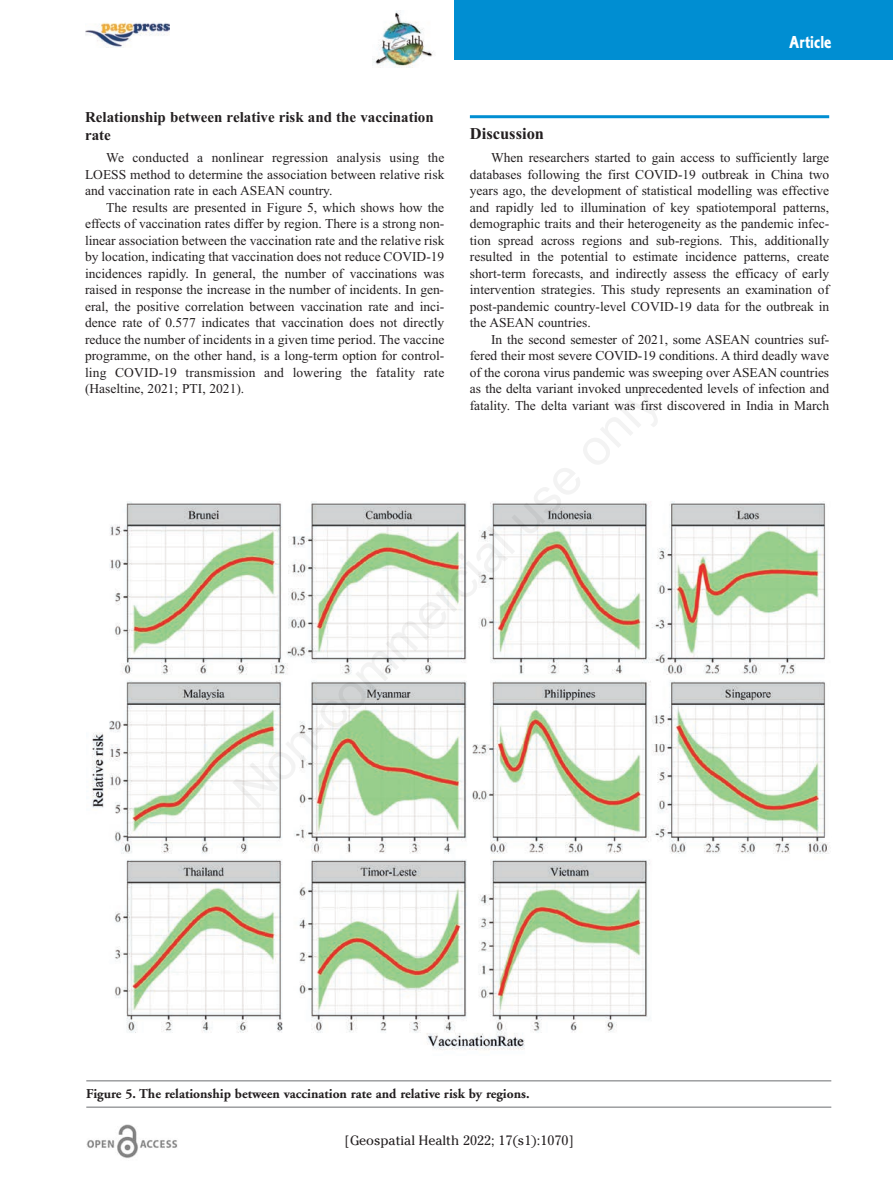
<style>
.page{position:relative;width:893px;height:1191px;background:#fff}
.page>*{position:absolute;margin:0;border:0;box-sizing:border-box;transform-origin:0 0}
.t1{font:18px "Corinthian Bold Condensed Plain";color:#fff}
.t2{font:700 16.5px "Times New Roman";color:#231f20}
.t3{font:700 15px/18.3px "Times New Roman";color:#231f20}
.t4{font:13.5px/16.5px "Times New Roman";color:#231f20;text-align:justify}
.t5{font:700 13.5px "Adobe Garamond";color:#231f20}
.t6{font:13.5px "Cheltenham";color:#231f20}
</style>
<div class="page">
<div style="left:454px;top:0;width:439px;height:60px;background:#008ed2"></div>
<img style="left:373px;top:11px;width:60px;height:57px">
<hr style="left:470px;top:115px;width:359px;height:3px;background:#008ed2">
<img style="left:86px;top:1124px;width:92px;height:35px">
<img style="left:85px;top:22px;width:84px;height:25px">
<hr style="left:86px;top:1080px;width:745px;height:1px;background:#6c6d70">
<hr style="left:86px;top:1106px;width:745px;height:1px;background:#6c6d70">
<img style="left:92px;top:501px;width:738px;height:549px">
<p class="t3" style="left:85px;top:108px;width:350px">Relationship between relative risk and the vaccination rate</p>
<p class="t4" style="left:85px;top:149px;width:361px;text-indent:21px">We conducted a nonlinear regression analysis using the LOESS method to determine the association between relative risk and vaccination rate in each ASEAN country.</p>
<p class="t4" style="left:85px;top:199px;width:361px;text-indent:21px">The results are presented in Figure 5, which shows how the effects of vaccination rates differ by region. There is a strong non&shy;linear association between the vaccination rate and the relative risk by location, indicating that vaccination does not reduce COVID-19 incidences rapidly. In general, the number of vaccinations was raised in response the increase in the number of incidents. In gen&shy;eral, the positive correlation between vaccination rate and inci&shy;dence rate of 0.577 indicates that vaccination does not directly reduce the number of incidents in a given time period. The vaccine programme, on the other hand, is a long-term option for control&shy;ling COVID-19 transmission and lowering the fatality rate (Haseltine, 2021; PTI, 2021).</p>
<h1 class="t1" style="left:789px;top:36px;width:44px">Article</h1>
<p class="t2" style="left:470px;top:124px;width:76px">Discussion</p>
<p class="t4" style="left:470px;top:149px;width:361px;text-indent:21px">When researchers started to gain access to sufficiently large databases following the first COVID-19 outbreak in China two years ago, the development of statistical modelling was effective and rapidly led to illumination of key spatiotemporal patterns, demographic traits and their heterogeneity as the pandemic infec&shy;tion spread across regions and sub-regions. This, additionally resulted in the potential to estimate incidence patterns, create short-term forecasts, and indirectly assess the efficacy of early intervention strategies. This study represents an examination of post-pandemic country-level COVID-19 data for the outbreak in the ASEAN countries.</p>
<p class="t4" style="left:470px;top:331px;width:361px;text-indent:21px">In the second semester of 2021, some ASEAN countries suf&shy;fered their most severe COVID-19 conditions. A third deadly wave of the corona virus pandemic was sweeping over ASEAN countries as the delta variant invoked unprecedented levels of infection and fatality. The delta variant was first discovered in India in March</p>
<p class="t5" style="left:86px;top:1088px;width:445px">Figure 5. The relationship between vaccination rate and relative risk by regions.</p>
<p class="t6" style="left:345px;top:1132px;width:231px">[Geospatial Health 2022; 17(s1):1070]</p>
</div>
